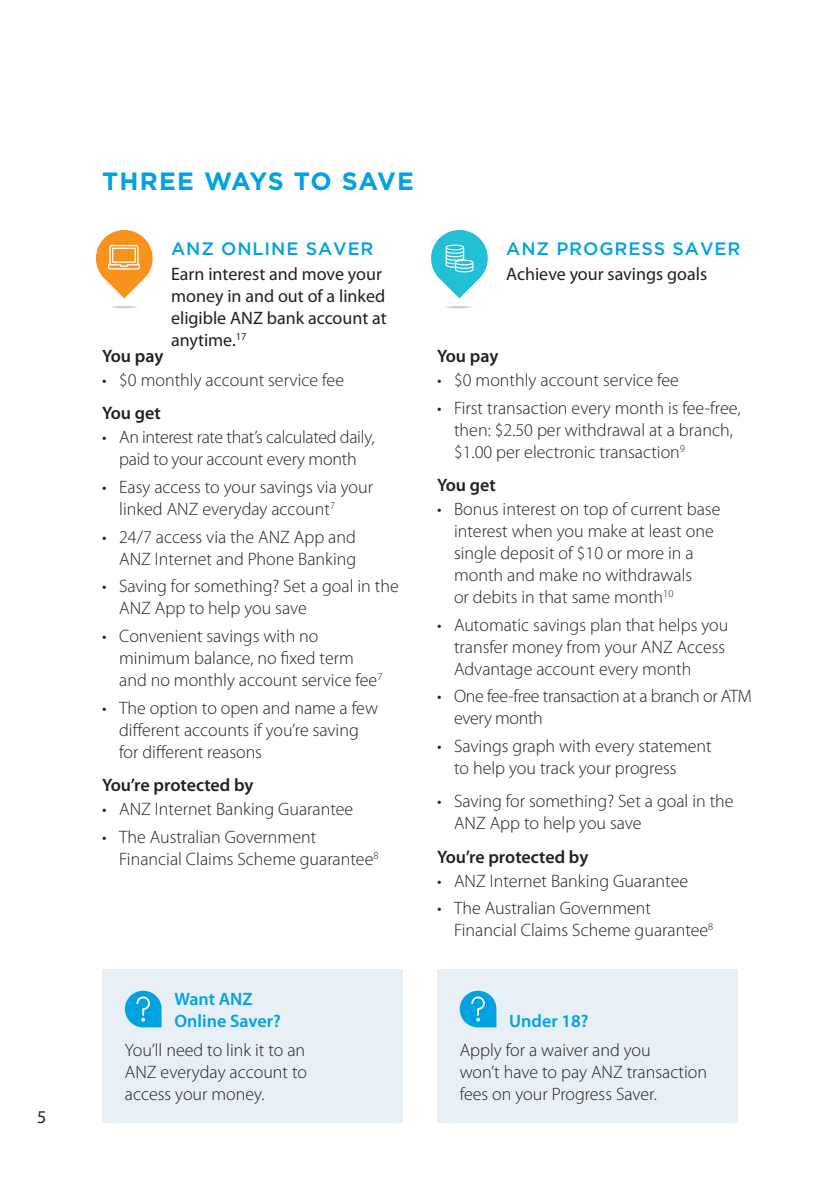
<style>
.page{position:relative;width:840px;height:1191px;background:#fff}
.page>*{position:absolute;margin:0;border:0;box-sizing:border-box;transform-origin:0 0}
.t1{font:700 25px "Gotham";letter-spacing:.035em;color:#00a2e1}
.t2{font:300 18px/22px "Myriad Pro";color:#231f20}
.t3{font:300 18px/22px "Myriad Pro";letter-spacing:-.02em;color:#231f20;text-align:center}
.t4{font:18px/22px "Myriad Pro";color:#231f20}
.t5{font:600 18px "Myriad Pro";color:#231f20}
.t6{font:500 18px "Gotham";letter-spacing:.05em;color:#00a2e1}
.t7{font:600 18px/22px "Myriad Pro";color:#00a2e1}
</style>
<div class="page">
<div style="left:102px;top:969px;width:301px;height:154px;background:#e8f0f5"></div>
<div style="left:437px;top:969px;width:300px;height:154px;background:#e8f0f5"></div>
<svg style="left:125px;top:990px;width:36px;height:37px"></svg>
<svg style="left:459px;top:990px;width:37px;height:37px"></svg>
<svg style="left:110px;top:305px;width:28px;height:4px"></svg>
<svg style="left:96px;top:230px;width:57px;height:68px"></svg>
<svg style="left:431px;top:230px;width:57px;height:68px"></svg>
<svg style="left:444px;top:305px;width:28px;height:4px"></svg>
<p class="t4" style="left:37px;top:1105px;width:11px">5</p>
<h1 class="t1" style="left:102px;top:165px;width:313px">THREE WAYS TO SAVE</h1>
<p class="t6" style="left:171px;top:238px;width:204px">ANZ ONLINE SAVER</p>
<p class="t4" style="left:171px;top:262px;width:217px">Earn interest and move your money in and out of a linked eligible ANZ bank account at anytime.<sup>17</sup></p>
<p class="t5" style="left:102px;top:344px;width:63px">You pay</p>
<p class="t2" style="left:102px;top:369px;width:243px">• $0 monthly account service fee</p>
<p class="t5" style="left:102px;top:402px;width:60px">You get</p>
<p class="t3" style="left:102px;top:426px;width:274px">• An interest rate that’s calculated daily, paid to your account every month</p>
<p class="t2" style="left:119px;top:476px;width:255px;text-indent:-17px">• Easy access to your savings via your linked ANZ everyday account<sup>7</sup></p>
<p class="t2" style="left:102px;top:526px;width:255px;text-align:right">• 24/7 access via the ANZ App and<br>ANZ Internet and Phone Banking</p>
<p class="t2" style="left:119px;top:575px;width:281px;text-indent:-17px">• Saving for something? Set a goal in the<br>ANZ App to help you save</p>
<p class="t2" style="left:119px;top:625px;width:265px;text-indent:-17px">• Convenient savings with no minimum balance, no fixed term and no monthly account service fee<sup>7</sup></p>
<p class="t2" style="left:119px;top:697px;width:260px;text-indent:-17px">• The option to open and name a few different accounts if you’re saving for different reasons</p>
<p class="t5" style="left:102px;top:773px;width:153px">You’re protected by</p>
<p class="t2" style="left:102px;top:798px;width:252px">• ANZ Internet Banking Guarantee</p>
<p class="t2" style="left:119px;top:826px;width:261px;text-indent:-17px">• The Australian Government<br>Financial Claims Scheme guarantee<sup>8</sup></p>
<p class="t7" style="left:174px;top:988px;width:108px">Want ANZ<br>Online Saver?</p>
<p class="t2" style="left:125px;top:1039px;width:184px;text-align:justify">You’ll need to link it to an ANZ everyday account to access your money.</p>
<p class="t6" style="left:506px;top:238px;width:236px">ANZ PROGRESS SAVER</p>
<p class="t4" style="left:506px;top:262px;width:202px">Achieve your savings goals</p>
<p class="t5" style="left:437px;top:344px;width:63px">You pay</p>
<p class="t2" style="left:437px;top:369px;width:243px">• $0 monthly account service fee</p>
<p class="t2" style="left:454px;top:397px;width:288px;text-indent:-17px">• First transaction every month is fee-free, then: $2.50 per withdrawal at a branch, $1.00 per electronic transaction<sup>9</sup></p>
<p class="t5" style="left:437px;top:473px;width:60px">You get</p>
<p class="t2" style="left:454px;top:498px;width:268px;text-indent:-17px">• Bonus interest on top of current base interest when you make at least one single deposit of $10 or more in a month and make no withdrawals<br>or debits in that same month<sup>10</sup></p>
<p class="t2" style="left:454px;top:614px;width:276px;text-indent:-17px">• Automatic savings plan that helps you transfer money from your ANZ Access<br>Advantage account every month</p>
<p class="t3" style="left:454px;top:685px;width:299px;text-align:left;text-indent:-17px">• One fee-free transaction at a branch or ATM every month</p>
<p class="t2" style="left:454px;top:735px;width:259px;text-indent:-17px">• Savings graph with every statement to help you track your progress</p>
<p class="t2" style="left:454px;top:790px;width:281px;text-indent:-17px">• Saving for something? Set a goal in the<br>ANZ App to help you save</p>
<p class="t5" style="left:437px;top:845px;width:153px">You’re protected by</p>
<p class="t2" style="left:437px;top:870px;width:252px">• ANZ Internet Banking Guarantee</p>
<p class="t2" style="left:454px;top:897px;width:261px;text-indent:-17px">• The Australian Government<br>Financial Claims Scheme guarantee<sup>8</sup></p>
<p class="t7" style="left:509px;top:1010px;width:81px">Under 18?</p>
<p class="t2" style="left:459px;top:1039px;width:249px">Apply for a waiver and you<br>won’t have to pay ANZ transaction fees on your Progress Saver.</p>
</div>
